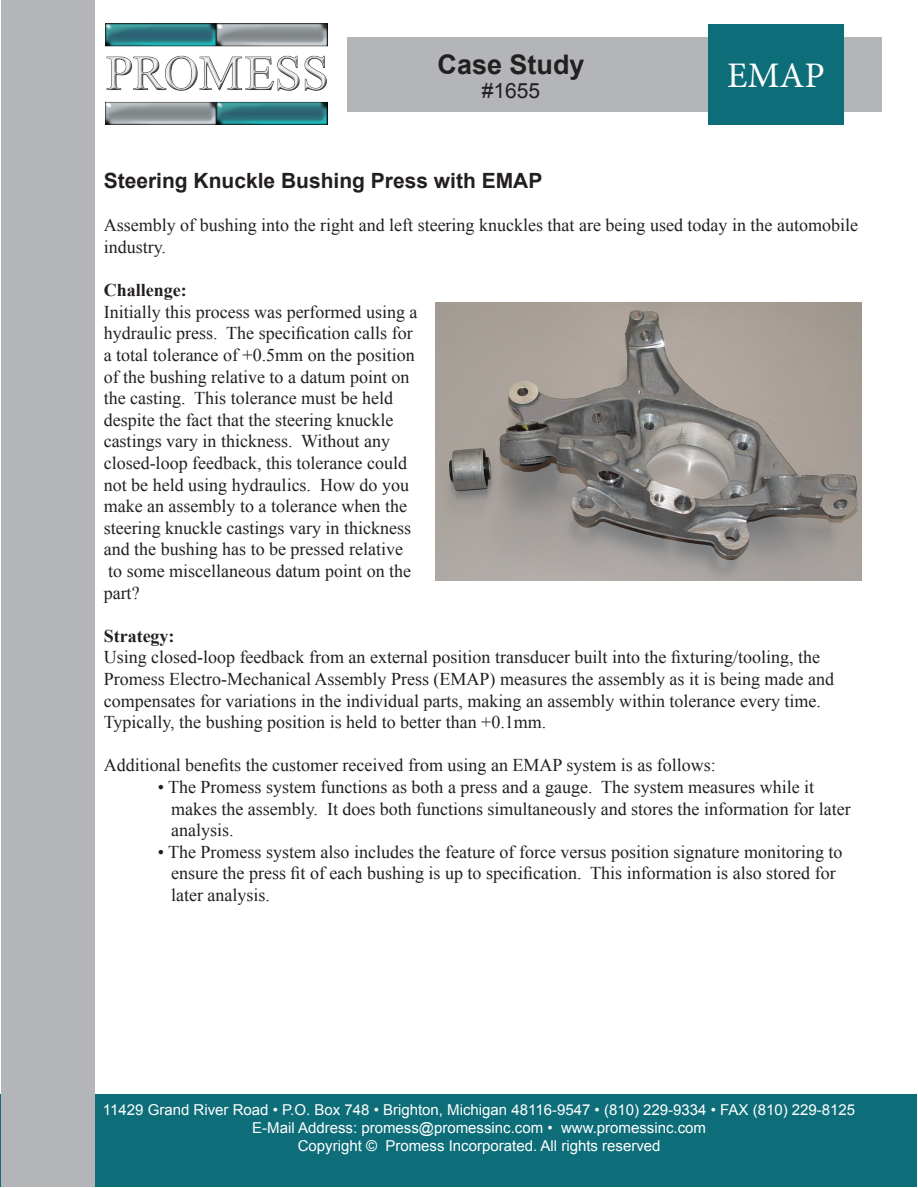
<style>
.page{position:relative;width:918px;height:1188px;background:#fff}
.page>*{position:absolute;margin:0;border:0;box-sizing:border-box;transform-origin:0 0}
.t1{font:36px "Minion Pro";color:#fff}
.t2{font:700 27px "Arial";color:#231f20}
.t3{font:700 21px "Arial";color:#231f20}
.t4{font:21px "Arial";color:#231f20}
.t5{font:18px/21.6px "Times New Roman";color:#231f20}
.t6{font:700 18px "Times New Roman";color:#231f20}
.t7{font:15px "Arial";color:#fff}
</style>
<div class="page">
<div style="left:348px;top:37px;width:534px;height:74px;background:#b4b5b8"></div>
<div style="left:708px;top:24px;width:136px;height:101px;background:#0d6e79"></div>
<div style="left:1px;top:1094px;width:916px;height:93px;background:#0d6e79"></div>
<div style="left:1px;top:1px;width:93px;height:1186px;background:#b4b5b8"></div>
<img style="left:106px;top:24px;width:222px;height:101px">
<img style="left:435px;top:303px;width:427px;height:277px">
<p class="t2" style="left:438px;top:47px;width:149px">Case Study</p>
<p class="t4" style="left:482px;top:77px;width:60px">#1655</p>
<p class="t1" style="left:727px;top:52px;width:99px">EMAP</p>
<p class="t3" style="left:104px;top:167px;width:440px">Steering Knuckle Bushing Press with EMAP</p>
<p class="t5" style="left:104px;top:214px;width:756px">Assembly of bushing into the right and left steering knuckles that are being used today in the automobile industry.</p>
<p class="t6" style="left:104px;top:278px;width:84px">Challenge:</p>
<p class="t5" style="left:104px;top:301px;width:315px">Initially this process was performed using a</p>
<p class="t5" style="left:104px;top:322px;width:311px">hydraulic press. The specification calls for</p>
<p class="t5" style="left:104px;top:344px;width:313px">a total tolerance of +0.5mm on the position</p>
<p class="t5" style="left:104px;top:365px;width:307px">of the bushing relative to a datum point on</p>
<p class="t5" style="left:104px;top:387px;width:291px">the casting. This tolerance must be held</p>
<p class="t5" style="left:104px;top:409px;width:291px">despite the fact that the steering knuckle</p>
<p class="t5" style="left:104px;top:430px;width:305px">castings vary in thickness. Without any closed-loop feedback, this tolerance could</p>
<p class="t5" style="left:104px;top:473px;width:309px">not be held using hydraulics. How do you make an assembly to a tolerance when the steering knuckle castings vary in thickness and the bushing has to be pressed relative</p>
<p class="t5" style="left:104px;top:560px;width:309px">to some miscellaneous datum point on the part?</p>
<p class="t6" style="left:104px;top:623px;width:72px">Strategy:</p>
<p class="t5" style="left:104px;top:646px;width:732px">Using closed-loop feedback from an external position transducer built into the fixturing/tooling, the Promess Electro-Mechanical Assembly Press (EMAP) measures the assembly as it is being made and compensates for variations in the individual parts, making an assembly within tolerance every time.<br>Typically, the bushing position is held to better than +0.1mm.</p>
<p class="t5" style="left:104px;top:754px;width:614px">Additional benefits the customer received from using an EMAP system is as follows:</p>
<p class="t5" style="left:171px;top:776px;width:681px;text-indent:-13px">• The Promess system functions as both a press and a gauge. The system measures while it makes the assembly. It does both functions simultaneously and stores the information for later analysis.</p>
<p class="t5" style="left:171px;top:841px;width:673px;text-indent:-14px">• The Promess system also includes the feature of force versus position signature monitoring to ensure the press fit of each bushing is up to specification. This information is also stored for later analysis.</p>
<p class="t7" style="left:103px;top:1100px;width:754px">11429 Grand River Road • P.O. Box 748 • Brighton, Michigan 48116-9547 • (810) 229-9334 • FAX (810) 229-8125</p>
<p class="t7" style="left:252px;top:1118px;width:455px">E-Mail Address: promess@promessinc.com • www.promessinc.com</p>
<p class="t7" style="left:298px;top:1136px;width:364px">Copyright © Promess Incorporated. All rights reserved</p>
</div>
